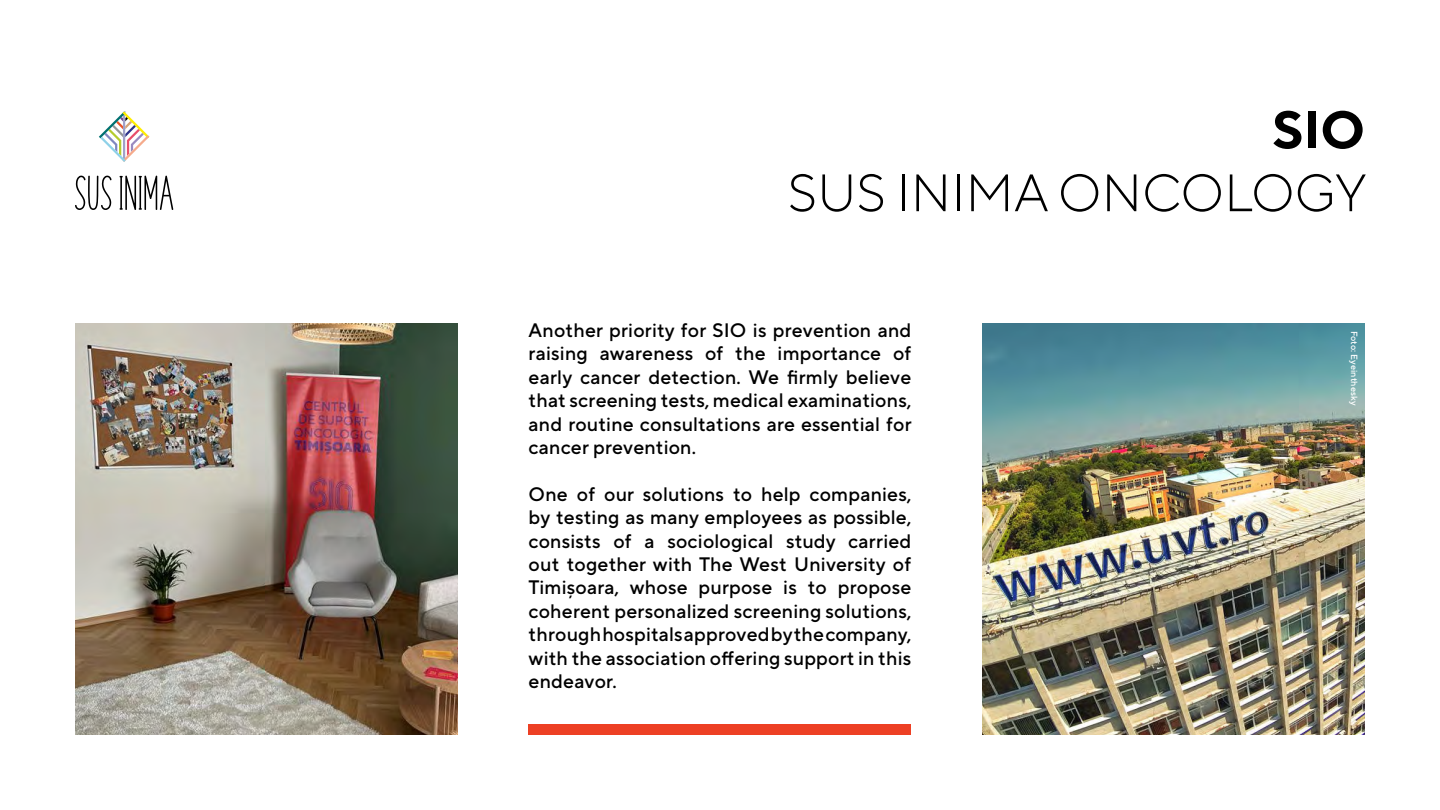
<style>
.page{position:relative;width:1440px;height:810px;background:#fff}
.page>*{position:absolute;margin:0;border:0;box-sizing:border-box;transform-origin:0 0}
.t1{font:300 52.5px "TT Norms Pro";color:#000}
.t2{font:700 52.5px "TT Norms Pro";color:#000}
.t3{font:500 19.5px/23.4px "TT Norms Pro";letter-spacing:.01em;color:#000;text-align:justify}
.t4{font:500 9px "TT Norms Pro";letter-spacing:.01em;color:#fff}
</style>
<div class="page">
<img style="left:982px;top:323px;width:383px;height:412px">
<img style="left:75px;top:323px;width:383px;height:412px">
<svg style="left:75px;top:176px;width:37px;height:34px"></svg>
<svg style="left:120px;top:176px;width:53px;height:34px"></svg>
<svg style="left:99px;top:111px;width:50px;height:51px"></svg>
<div style="left:529px;top:724px;width:382px;height:11px;background:#ed4024"></div>
<h1 class="t2" style="left:1272px;top:95px;width:94px">SIO</h1>
<h1 class="t1" style="left:788px;top:159px;width:580px">SUS INIMA ONCOLOGY</h1>
<p class="t3" style="left:529px;top:318px;width:385px">Another priority for SIO is prevention and raising awareness of the importance of early cancer detection. We firmly believe that screening tests, medical examinations, and routine consultations are essential for cancer prevention.</p>
<p class="t3" style="left:529px;top:482px;width:384px">One of our solutions to help companies, by testing as many employees as possible, consists of a sociological study carried out together with The West University of Timișoara, whose purpose is to propose coherent personalized screening solutions, through hospitals approved by the company, with the association offering support in this endeavor.</p>
<p class="t4" style="left:1360px;top:331px;width:76px;rotate:90deg">Foto: Eyeinthesky</p>
</div>
